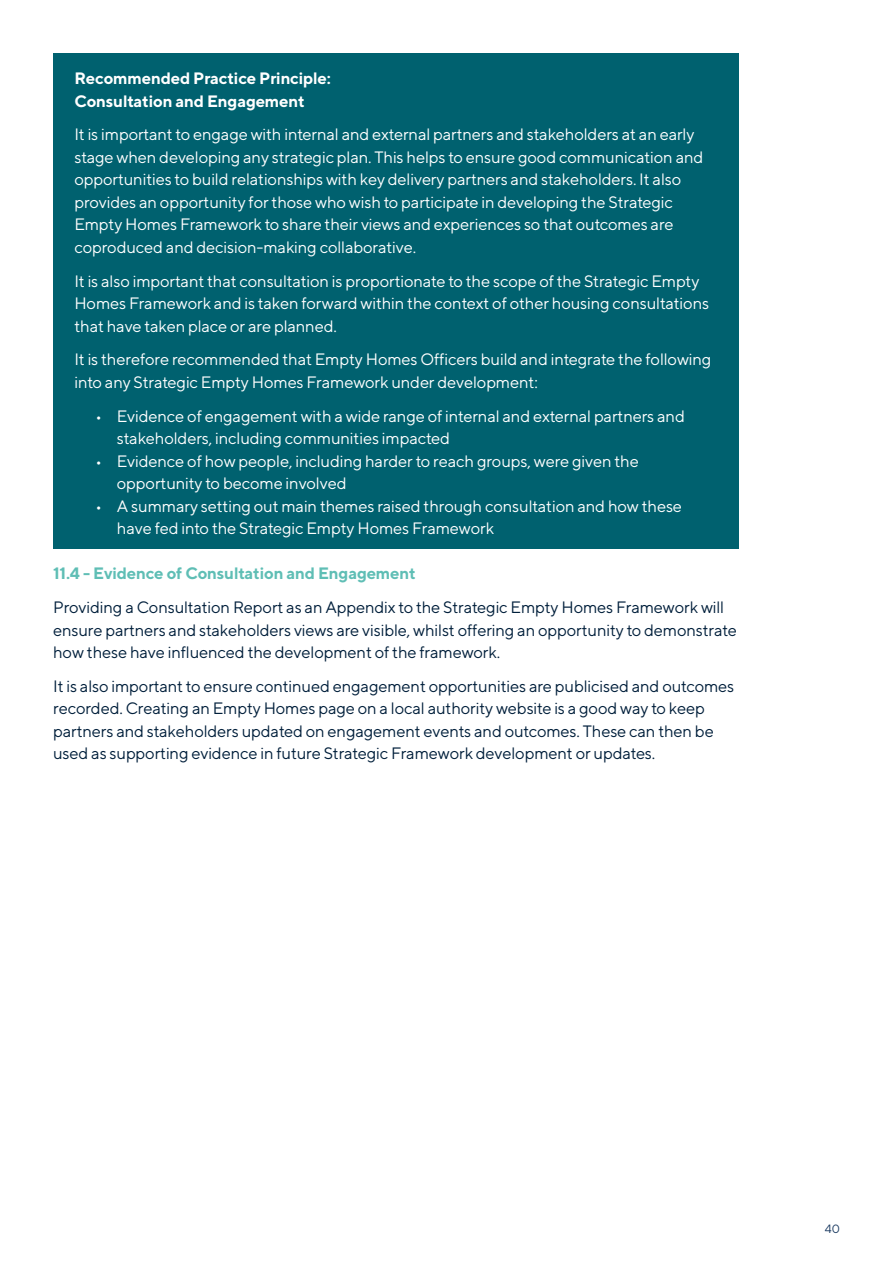
<style>
.page{position:relative;width:893px;height:1263px;background:#fff}
.page>*{position:absolute;margin:0;border:0;box-sizing:border-box;transform-origin:0 0}
.t1{font:16.5px/22.5px "TT Norms";letter-spacing:-.01em;color:#fff}
.t2{font:16.5px/22.5px "TT Norms";letter-spacing:-.01em;color:#001f3b}
.t3{font:700 16.5px/22.5px "TT Norms";letter-spacing:-.01em;color:#fff}
.t4{font:700 16.5px "TT Norms";letter-spacing:-.01em;color:#5fbeb5}
.t5{font:12px "TT Norms";color:#18385f}
</style>
<div class="page">
<div style="left:53px;top:53px;width:686px;height:496px;background:#00616f"></div>
<p class="t3" style="left:74px;top:67px;width:258px">Recommended Practice Principle:<br>Consultation and Engagement</p>
<p class="t1" style="left:74px;top:123px;width:630px">It is important to engage with internal and external partners and stakeholders at an early stage when developing any strategic plan. This helps to ensure good communication and opportunities to build relationships with key delivery partners and stakeholders. It also provides an opportunity for those who wish to participate in developing the Strategic Empty Homes Framework to share their views and experiences so that outcomes are coproduced and decision-making collaborative.</p>
<p class="t1" style="left:74px;top:269px;width:636px">It is also important that consultation is proportionate to the scope of the Strategic Empty<br>Homes Framework and is taken forward within the context of other housing consultations that have taken place or are planned.</p>
<p class="t1" style="left:74px;top:348px;width:639px">It is therefore recommended that Empty Homes Officers build and integrate the following into any Strategic Empty Homes Framework under development:</p>
<p class="t1" style="left:117px;top:404px;width:569px;text-indent:-21px">• Evidence of engagement with a wide range of internal and external partners and stakeholders, including communities impacted</p>
<p class="t1" style="left:117px;top:449px;width:523px;text-indent:-21px">• Evidence of how people, including harder to reach groups, were given the opportunity to become involved</p>
<p class="t1" style="left:117px;top:494px;width:567px;text-indent:-21px">• A summary setting out main themes raised through consultation and how these have fed into the Strategic Empty Homes Framework</p>
<p class="t4" style="left:53px;top:563px;width:364px">11.4 - Evidence of Consultation and Engagement</p>
<p class="t2" style="left:53px;top:596px;width:685px">Providing a Consultation Report as an Appendix to the Strategic Empty Homes Framework will ensure partners and stakeholders views are visible, whilst offering an opportunity to demonstrate how these have influenced the development of the framework.</p>
<p class="t2" style="left:53px;top:674px;width:683px">It is also important to ensure continued engagement opportunities are publicised and outcomes recorded. Creating an Empty Homes page on a local authority website is a good way to keep partners and stakeholders updated on engagement events and outcomes. These can then be used as supporting evidence in future Strategic Framework development or updates.</p>
<p class="t5" style="left:825px;top:1221px;width:17px">40</p>
</div>
